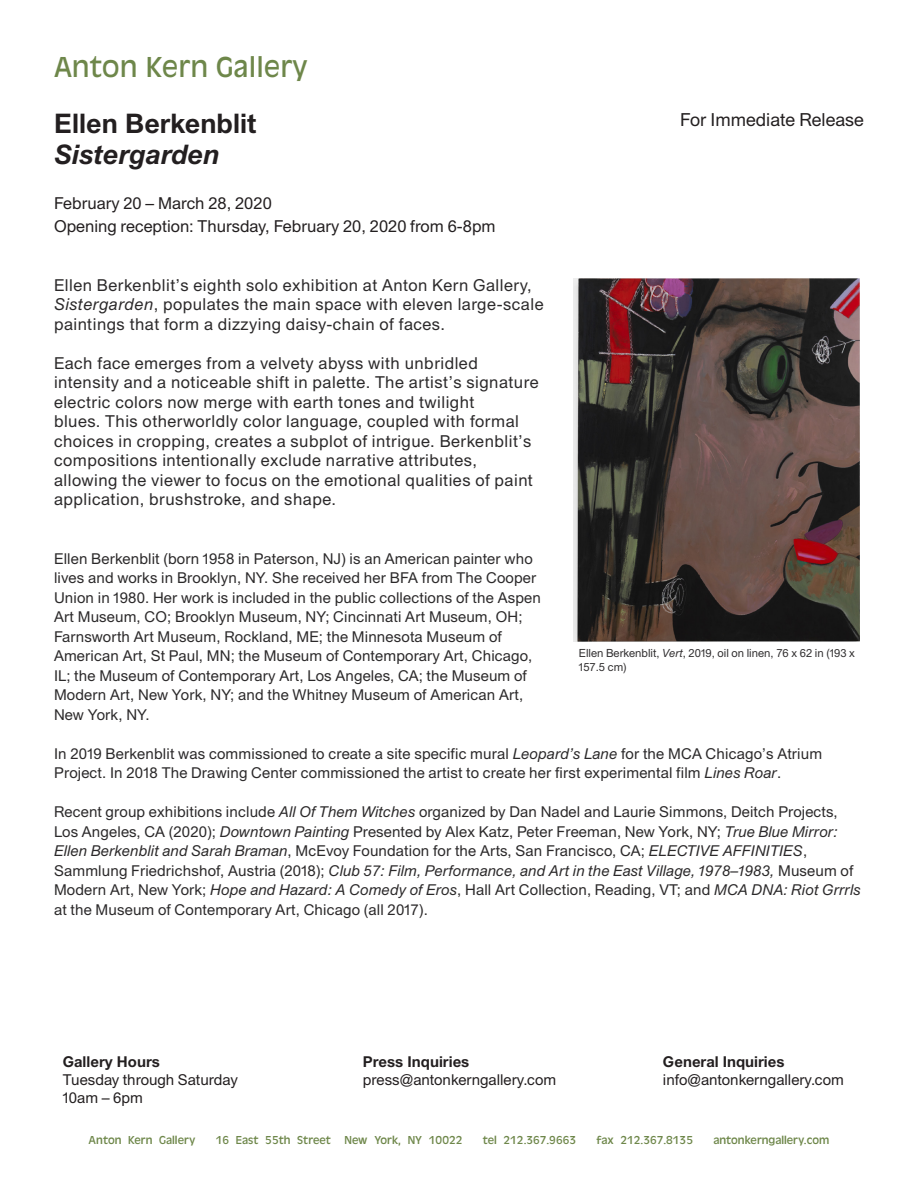
<style>
.page{position:relative;width:918px;height:1188px;background:#fff}
.page>*{position:absolute;margin:0;border:0;box-sizing:border-box;transform-origin:0 0}
.t1{font:27px "Antique Olive";color:#6e874a}
.t2{font:700 27px "Union";color:#231f20}
.t3{font:italic 700 27px "Union";color:#231f20}
.t4{font:18px "Union";color:#231f20}
.t5{font:16.5px/19.5px "Union";letter-spacing:.03em;color:#2b292a}
.t6{font:16.5px "Union";color:#231f20}
.t7{font:15px/19.5px "Union";letter-spacing:.01em;color:#2b292a}
.t8{font:15px "Union";color:#231f20}
.t9{font:700 15px "Union";color:#231f20}
.t10{font:12px "Antique Oli";color:#6e874a}
.t11{font:11.25px/13.5px "Union";color:#312f30}
.s1{font-style:italic}
</style>
<div class="page">
<img style="left:574px;top:278px;width:286px;height:364px">
<p class="t1" style="left:54px;top:51px;width:255px">Anton Kern Gallery</p>
<p class="t2" style="left:54px;top:107px;width:204px">Ellen Berkenblit</p>
<p class="t3" style="left:54px;top:138px;width:167px">Sistergarden</p>
<p class="t6" style="left:54px;top:194px;width:219px">February 20 – March 28, 2020</p>
<p class="t6" style="left:54px;top:216px;width:443px">Opening reception: Thursday, February 20, 2020 from 6-8pm</p>
<p class="t5" style="left:54px;top:275px;width:491px">Ellen Berkenblit’s eighth solo exhibition at Anton Kern Gallery,<br><span class="s1">Sistergarden</span>, populates the main space with eleven large-scale paintings that form a dizzying daisy-chain of faces.</p>
<p class="t5" style="left:54px;top:353px;width:486px">Each face emerges from a velvety abyss with unbridled intensity and a noticeable shift in palette. The artist’s signature electric colors now merge with earth tones and twilight<br>blues. This otherworldly color language, coupled with formal choices in cropping, creates a subplot of intrigue. Berkenblit’s compositions intentionally exclude narrative attributes, allowing the viewer to focus on the emotional qualities of paint application, brushstroke, and shape.</p>
<p class="t4" style="left:680px;top:109px;width:185px">For Immediate Release</p>
<p class="t7" style="left:54px;top:549px;width:488px">Ellen Berkenblit (born 1958 in Paterson, NJ) is an American painter who lives and works in Brooklyn, NY. She received her BFA from The Cooper Union in 1980. Her work is included in the public collections of the Aspen Art Museum, CO; Brooklyn Museum, NY; Cincinnati Art Museum, OH; Farnsworth Art Museum, Rockland, ME; the Minnesota Museum of American Art, St Paul, MN; the Museum of Contemporary Art, Chicago, IL; the Museum of Contemporary Art, Los Angeles, CA; the Museum of Modern Art, New York, NY; and the Whitney Museum of American Art, New York, NY.</p>
<p class="t7" style="left:54px;top:744px;width:770px">In 2019 Berkenblit was commissioned to create a site specific mural <span class="s1">Leopard’s Lane</span> for the MCA Chicago’s Atrium<br>Project. In 2018 The Drawing Center commissioned the artist to create her first experimental film <span class="s1">Lines Roar</span>.</p>
<p class="t7" style="left:54px;top:802px;width:808px">Recent group exhibitions include <span class="s1">All Of Them Witches</span> organized by Dan Nadel and Laurie Simmons, Deitch Projects, Los Angeles, CA (2020); <span class="s1">Downtown Painting</span> Presented by Alex Katz, Peter Freeman, New York, NY; <span class="s1">True Blue Mirror:<br>Ellen Berkenblit and Sarah Braman</span>, McEvoy Foundation for the Arts, San Francisco, CA; <span class="s1">ELECTIVE AFFINITIES</span>, Sammlung Friedrichshof, Austria (2018); <span class="s1">Club 57: Film, Performance, and Art in the East Village, 1978–1983,</span> Museum of Modern Art, New York; <span class="s1">Hope and Hazard: A Comedy of Eros</span>, Hall Art Collection, Reading, VT; and <span class="s1">MCA DNA: Riot Grrrls </span>at the Museum of Contemporary Art, Chicago (all 2017).</p>
<p class="t11" style="left:579px;top:647px;width:278px">Ellen Berkenblit, <span class="s1">Vert</span>, 2019, oil on linen, 76 x 62 in (193 x<br>157.5 cm)</p>
<p class="t9" style="left:63px;top:1053px;width:99px">Gallery Hours</p>
<p class="t8" style="left:63px;top:1071px;width:176px">Tuesday through Saturday</p>
<p class="t8" style="left:63px;top:1089px;width:81px">10am – 6pm</p>
<p class="t9" style="left:363px;top:1053px;width:108px">Press Inquiries</p>
<p class="t8" style="left:363px;top:1071px;width:195px">press@antonkerngallery.com</p>
<p class="t9" style="left:663px;top:1053px;width:123px">General Inquiries</p>
<p class="t8" style="left:663px;top:1071px;width:183px">info@antonkerngallery.com</p>
<p class="t10" style="left:89px;top:1134px;width:108px">Anton Kern Gallery</p>
<p class="t10" style="left:216px;top:1134px;width:248px">16 East 55th Street New York, NY 10022</p>
<p class="t10" style="left:483px;top:1134px;width:95px">tel 212.367.9663</p>
<p class="t10" style="left:596px;top:1134px;width:98px">fax 212.367.8135</p>
<p class="t10" style="left:713px;top:1134px;width:118px">antonkerngallery.com</p>
</div>
